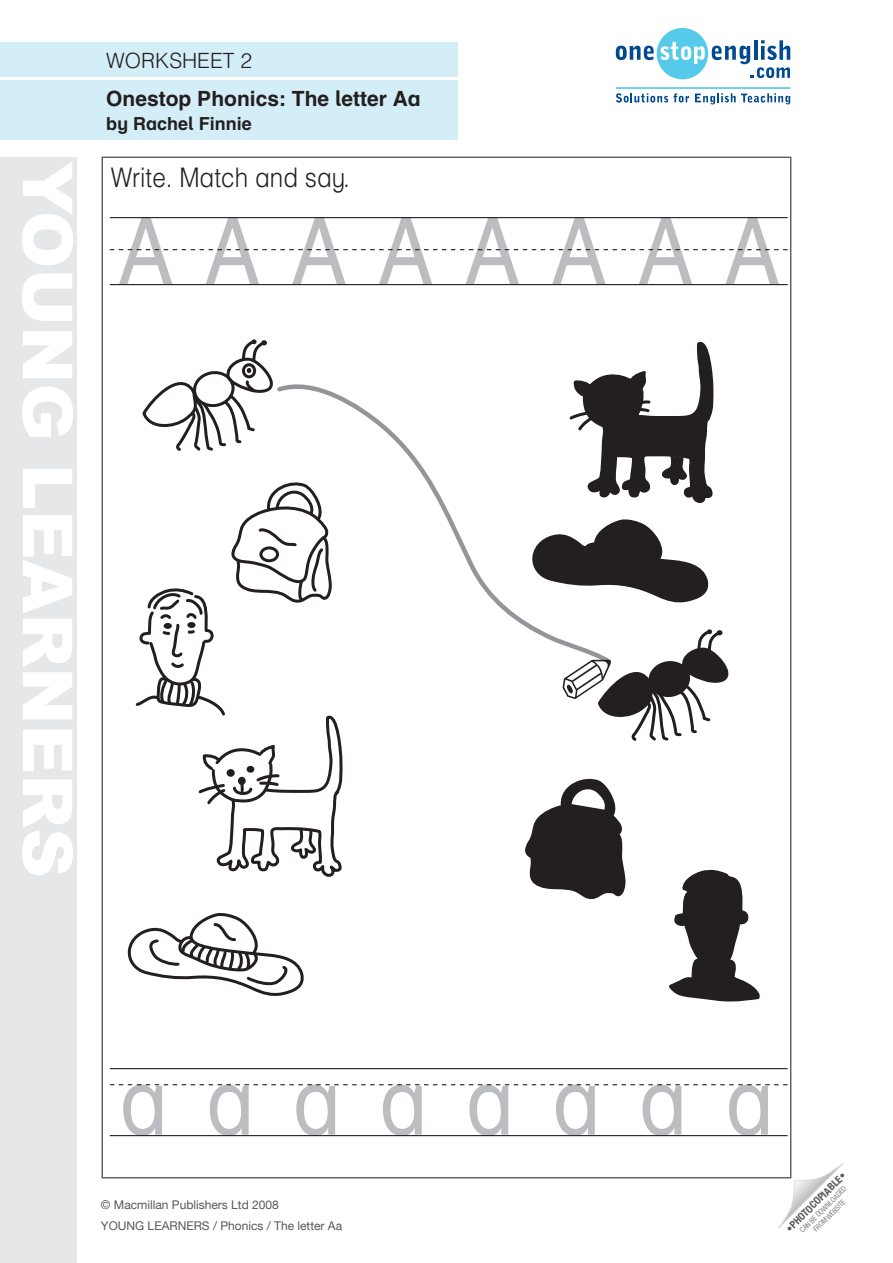
<style>
.page{position:relative;width:893px;height:1263px;background:#fff}
.page>*{position:absolute;margin:0;border:0;box-sizing:border-box;transform-origin:0 0}
.Audio_text{font:93px "Helvetica Infant";color:#bcbdc0;scale:.9 1}
.t1{font:900 69px "Arial";color:#fff}
.young_Wksheet_A_head{font:300 27px "Helvetica Infant";color:#231f20;scale:.9 1}
.t2{font:700 21px "Helvetica Infant";color:#231f20}
.t3{font:300 21px "Helvetica Infant";color:#231f20}
.t4{font:700 18px "Helvetica Infant";color:#231f20}
.t5{font:12px "Helvetica Neue";color:#57585a}
.t6{font:700 condensed 10.5px "Helvetica Neue";color:#57585a}
.t7{font:300 condensed 7.5px "Helvetica Neue";color:#57585a}
.s1{font-weight:400}
</style>
<div class="page">
<div style="left:0;top:157px;width:77px;height:1106px;background:#e6e7e9"></div>
<svg style="left:616px;top:28px;width:174px;height:51px"></svg>
<svg style="left:616px;top:93px;width:73px;height:10px"></svg>
<svg style="left:695px;top:93px;width:95px;height:11px"></svg>
<hr style="left:616px;top:87px;width:174px;height:2px;background:#55cae9">
<svg style="left:778px;top:1163px;width:65px;height:65px"></svg>
<div style="left:0;top:80px;width:457px;height:59px;background:#d4eef7"></div>
<div style="left:0;top:43px;width:457px;height:34px;background:#d4eef7"></div>
<hr style="left:110px;top:284px;width:678px;height:1px;background:#231f20">
<hr style="left:110px;top:217px;width:678px;height:1px;background:#231f20">
<svg style="left:110px;top:249px;width:678px;height:1px"></svg>
<hr style="left:110px;top:1135px;width:678px;height:1px;background:#231f20">
<hr style="left:110px;top:1068px;width:678px;height:1px;background:#231f20">
<svg style="left:110px;top:1084px;width:678px;height:1px"></svg>
<svg style="left:142px;top:339px;width:131px;height:112px"></svg>
<svg style="left:127px;top:913px;width:108px;height:71px"></svg>
<svg style="left:598px;top:341px;width:116px;height:162px"></svg>
<svg style="left:615px;top:519px;width:94px;height:84px"></svg>
<svg style="left:235px;top:415px;width:69px;height:581px"></svg>
<svg style="left:135px;top:480px;width:208px;height:398px"></svg>
<svg style="left:274px;top:378px;width:341px;height:290px"></svg>
<svg style="left:523px;top:629px;width:237px;height:373px"></svg>
<h2 class="t1" style="left:98px;top:161px;width:718px;rotate:90deg">YOUNG LEARNERS</h2>
<p class="t3" style="left:106px;top:47px;width:147px">WORKSHEET 2</p>
<h3 class="t2" style="left:106px;top:85px;width:316px">Onestop Phonics: The letter Aa</h3>
<h3 class="t4" style="left:106px;top:112px;width:147px">by Rachel Finnie</h3>
<p class="young_Wksheet_A_head" style="left:111px;top:161px;width:267px">Write. Match and say.</p>
<p class="Audio_text" style="left:118px;top:198px;width:737px">A A A A A A A A</p>
<p class="Audio_text" style="left:120px;top:1048px;width:726px">a a a a a a a a</p>
<p class="t5" style="left:101px;top:1197px;width:179px">© Macmillan Publishers Ltd 2008</p>
<p class="t5" style="left:101px;top:1218px;width:243px">YOUNG LEARNERS / Phonics / The letter Aa</p>
<p class="t6" style="left:783px;top:1226px;width:81px;rotate:-45deg"><span class="s1">•</span>PHOTOCOPIABLE<span class="s1">•</span></p>
<p class="t7" style="left:798px;top:1228px;width:64px;rotate:-45deg">CAN BE DOWNLOADED</p>
<p class="t7" style="left:812px;top:1227px;width:43px;rotate:-45deg">FROM WEBSITE</p>
</div>
